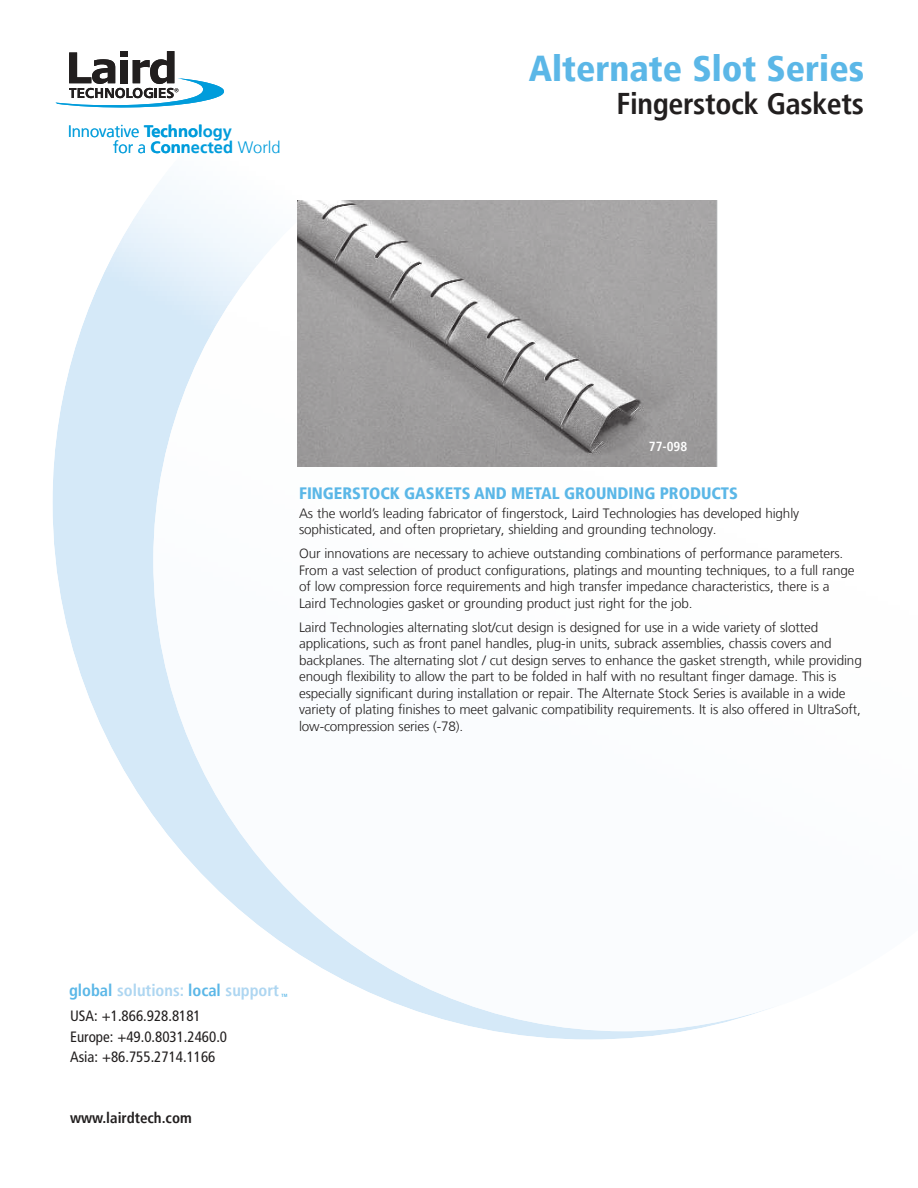
<style>
.page{position:relative;width:918px;height:1188px;background:#fff}
.page>*{position:absolute;margin:0;border:0;box-sizing:border-box;transform-origin:0 0}
.t1{font:900 condensed 36px "Frutiger LT";color:#5bb7e7}
.t2{font:700 condensed 30px "Frutiger LT";letter-spacing:-.01em;color:#221f1f}
.t3{font:900 condensed 16.5px "Frutiger LT";color:#5bb7e7}
.t4{font:300 16.5px/16.5px "Frutiger LT";color:#009cdb}
.t5{font:700 condensed 16.5px "Frutiger LT";color:#aed6f1}
.t6{font:condensed 15px/20.1px "Frutiger LT";color:#221f1f}
.t7{font:700 condensed 15px "Frutiger LT";color:#221f1f}
.t8{font:300 13.5px/16.5px "Frutiger LT";letter-spacing:-.01em;color:#221f1f}
.t9{font:700 condensed 13.2px "Frutiger LT";color:#fff}
.t10{font:700 condensed 4.5px "Frutiger LT";color:#5bb7e7}
.s1{font-weight:700}
.s2{color:#5bb7e7}
</style>
<div class="page">
<img style="left:52px;top:185px;width:718px;height:855px">
<svg style="left:55px;top:51px;width:169px;height:57px"></svg>
<svg style="left:298px;top:201px;width:419px;height:265px"></svg>
<p class="t4" style="left:113px;top:124px;width:169px;text-indent:-45px">Innovative <span class="s1">Technology<br></span>for a <span class="s1">Connected</span> World</p>
<h1 class="t1" style="left:529px;top:48px;width:337px">Alternate Slot Series</h1>
<h2 class="t2" style="left:616px;top:92px;width:249px">Fingerstock Gaskets</h2>
<p class="t9" style="left:649px;top:439px;width:40px">77-098</p>
<p class="t3" style="left:299px;top:483px;width:440px">FINGERSTOCK GASKETS AND METAL GROUNDING PRODUCTS</p>
<p class="t8" style="left:299px;top:506px;width:502px">As the world’s leading fabricator of fingerstock, Laird Technologies has developed highly sophisticated, and often proprietary, shielding and grounding technology.</p>
<p class="t8" style="left:299px;top:546px;width:557px">Our innovations are necessary to achieve outstanding combinations of performance parameters.<br>From a vast selection of product configurations, platings and mounting techniques, to a full range of low compression force requirements and high transfer impedance characteristics, there is a Laird Technologies gasket or grounding product just right for the job.</p>
<p class="t8" style="left:299px;top:620px;width:564px">Laird Technologies alternating slot/cut design is designed for use in a wide variety of slotted applications, such as front panel handles, plug-in units, subrack assemblies, chassis covers and backplanes. The alternating slot / cut design serves to enhance the gasket strength, while providing enough flexibility to allow the part to be folded in half with no resultant finger damage. This is especially significant during installation or repair. The Alternate Stock Series is available in a wide variety of plating finishes to meet galvanic compatibility requirements. It is also offered in UltraSoft, low-compression series (-78).</p>
<p class="t5" style="left:69px;top:984px;width:212px"><span class="s2">global</span> solutions: <span class="s2">local</span> support</p>
<p class="t10" style="left:282px;top:993px;width:7px">TM</p>
<p class="t6" style="left:70px;top:1008px;width:159px">USA: +1.866.928.8181<br>Europe: +49.0.8031.2460.0<br>Asia: +86.755.2714.1166</p>
<p class="t7" style="left:70px;top:1112px;width:123px">www.lairdtech.com</p>
</div>
